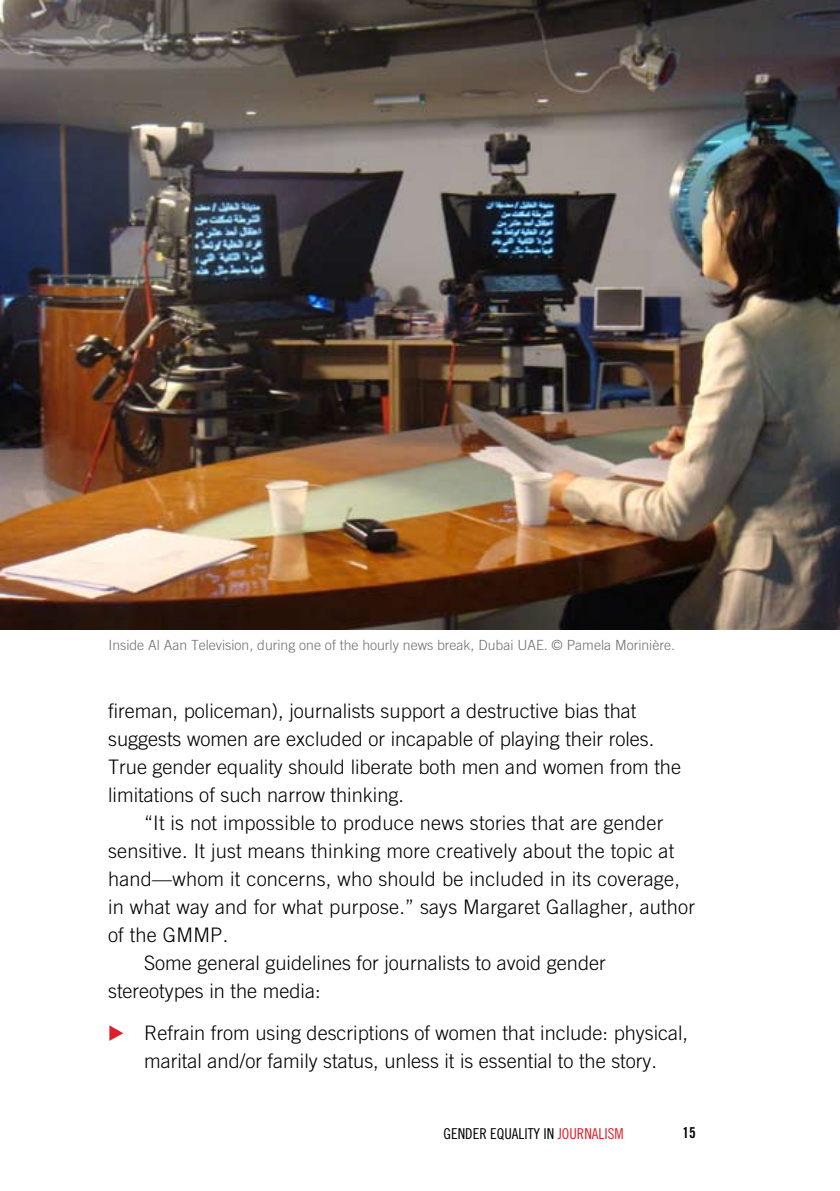
<style>
.page{position:relative;width:840px;height:1191px;background:#fff}
.page>*{position:absolute;margin:0;border:0;box-sizing:border-box;transform-origin:0 0}
.t1{font:300 20px/28px "Trade Gothic";color:#000}
.t2{font:15px "Trade Gothic Cond Eighteen";color:#000}
.t3{font:15px "Trade Gothic Bold Cond Twenty";color:#000}
.t4{font:300 14px "Trade Gothic";color:#6d6f71}
.s1{font-family:"European Pi Three";font-weight:400;color:#da2128}
.s2{color:#da2128}
</style>
<div class="page">
<img style="left:0;top:0;width:839px;height:629px">
<p class="t4" style="left:108px;top:636px;width:567px">Inside Al Aan Television, during one of the hourly news break, Dubai UAE. © Pamela Morinière.</p>
<p class="t1" style="left:108px;top:696px;width:574px">fireman, policeman), journalists support a destructive bias that suggests women are excluded or incapable of playing their roles.<br>True gender equality should liberate both men and women from the limitations of such narrow thinking.</p>
<p class="t1" style="left:144px;top:808px;width:520px">“It is not impossible to produce news stories that are gender</p>
<p class="t1" style="left:108px;top:836px;width:567px">sensitive. It just means thinking more creatively about the topic at</p>
<p class="t1" style="left:108px;top:864px;width:573px">hand—whom it concerns, who should be included in its coverage,</p>
<p class="t1" style="left:108px;top:892px;width:588px">in what way and for what purpose.” says Margaret Gallagher, author</p>
<p class="t1" style="left:108px;top:920px;width:122px">of the GMMP.</p>
<p class="t1" style="left:144px;top:948px;width:463px">Some general guidelines for journalists to avoid gender</p>
<p class="t1" style="left:108px;top:976px;width:214px">stereotypes in the media:</p>
<p class="t1" style="left:108px;top:1018px;width:581px;text-align:center"><span class="s1">E</span> Refrain from using descriptions of women that include: physical, marital and/or family status, unless it is essential to the story.</p>
<p class="t2" style="left:443px;top:1124px;width:180px">GENDER EQUALITY IN <span class="s2">JOURNALISM</span></p>
<p class="t3" style="left:682px;top:1124px;width:15px">15</p>
</div>
